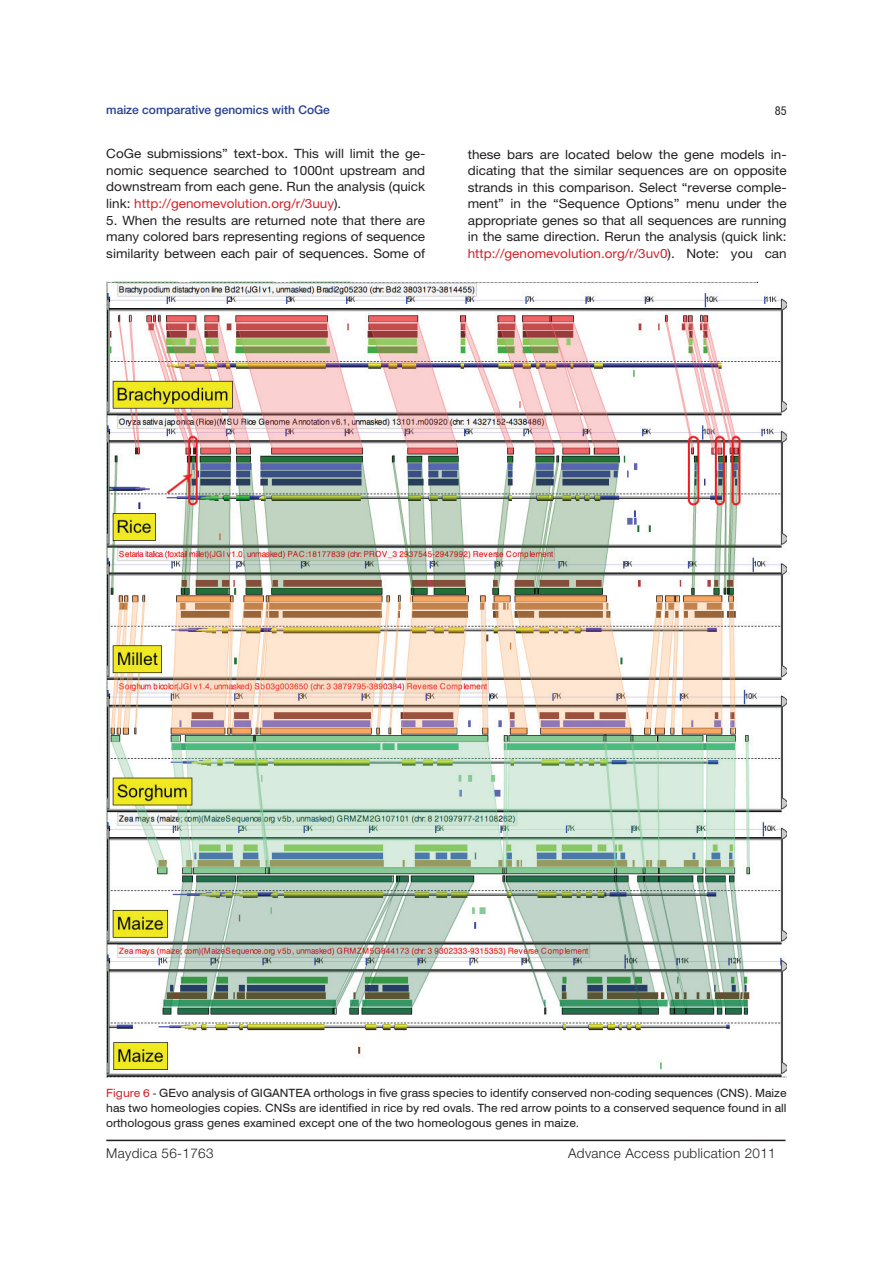
<style>
.page{position:relative;width:893px;height:1263px;background:#fff}
.page>*{position:absolute;margin:0;border:0;box-sizing:border-box;transform-origin:0 0}
.t1{font:300 13.5px "Helvetica Neue LT Pro";letter-spacing:.025em;color:#231f20}
.t2{font:12.9px/16.5px "Helvetica Neue LT Pro";color:#231f20;text-align:justify;scale:1.05 1}
.t3{font:500 12px "Helvetica Neue LT Pro";color:#253f8e}
.t4{font:11.4px/15px "Swiss 721 BT";color:#231f20;text-align:justify;scale:1.05 1}
.t5{font:condensed 11.4px "Swiss 721 BT";color:#231f20;scale:1.05 1}
.s1{color:#d1232a}
</style>
<div class="page">
<hr style="left:106px;top:1140px;width:679px;height:1px;background:#231f20">
<img style="left:106px;top:282px;width:681px;height:795px">
<p class="t3" style="left:106px;top:103px;width:225px">maize comparative genomics with CoGe</p>
<p class="t5" style="left:775px;top:104px;width:13px">85</p>
<p class="t2" style="left:106px;top:145px;width:305px">CoGe submissions” text-box. This will limit the ge&shy;nomic sequence searched to 1000nt upstream and downstream from each gene. Run the analysis (quick link: <span class="s1">http://genomevolution.org/r/3uuy</span>).</p>
<p class="t2" style="left:106px;top:211px;width:305px">5. When the results are returned note that there are many colored bars representing regions of sequence similarity between each pair of sequences. Some of</p>
<p class="t2" style="left:468px;top:145px;width:305px">these bars are located below the gene models in&shy;dicating that the similar sequences are on opposite strands in this comparison. Select “reverse comple&shy;ment” in the “Sequence Options” menu under the appropriate genes so that all sequences are running in the same direction. Rerun the analysis (quick link: <span class="s1">http://genomevolution.org/r/3uv0</span>). Note: you can</p>
<p class="t4" style="left:106px;top:1085px;width:649px"><span class="s1">Figure 6</span> - GEvo analysis of GIGANTEA orthologs in five grass species to identify conserved non-coding sequences (CNS). Maize has two homeologies copies. CNSs are identified in rice by red ovals. The red arrow points to a conserved sequence found in all orthologous grass genes examined except one of the two homeologous genes in maize.</p>
<p class="t1" style="left:106px;top:1145px;width:109px">Maydica 56-1763</p>
<p class="t1" style="left:568px;top:1145px;width:209px">Advance Access publication 2011</p>
</div>
